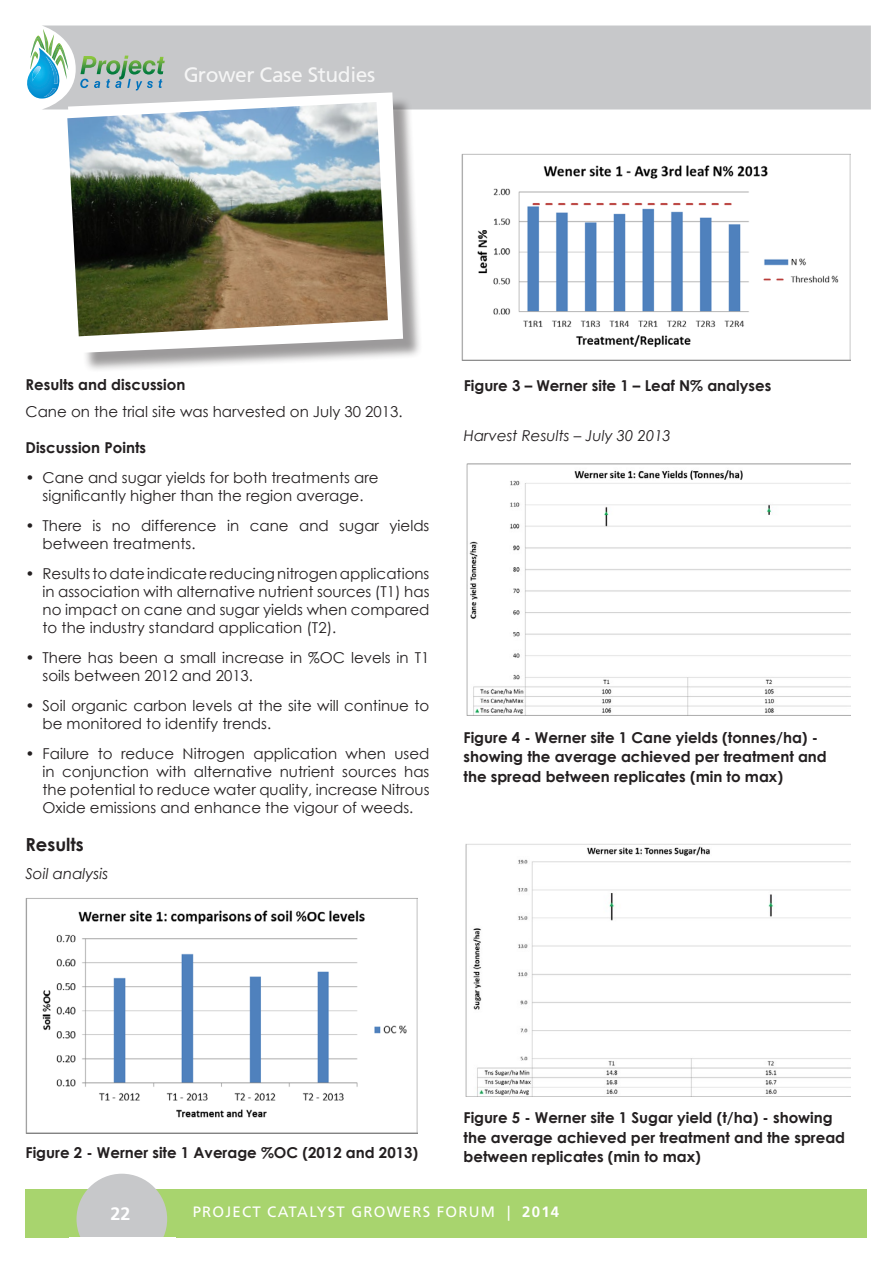
<style>
.page{position:relative;width:893px;height:1263px;background:#fff}
.page>*{position:absolute;margin:0;border:0;box-sizing:border-box;transform-origin:0 0}
.t1{font:21px "Frutiger CE";letter-spacing:-.02em;color:#fff}
.t2{font:700 18px "Century Gothic";color:#231f20}
.t3{font:700 18px "Frutiger LT Std";color:#fff}
.t4{font:15px/18px "Century Gothic";color:#231f20}
.t5{font:700 15px/19.5px "Century Gothic";color:#231f20}
.t6{font:italic 15px "Century Gothic";color:#231f20}
.t7{font:15px "Frutiger LT Std";letter-spacing:.08em;color:#fff}
.s1{font-weight:700}
</style>
<div class="page">
<div style="left:43px;top:26px;width:828px;height:83px;background:#c7c8ca"></div>
<div style="left:26px;top:1189px;width:841px;height:48px;background:#a8d46e"></div>
<svg style="left:77px;top:1174px;width:90px;height:63px;background:#cbcecc"></svg>
<svg style="left:27px;top:29px;width:41px;height:72px"></svg>
<img style="left:31px;top:66px;width:11px;height:15px">
<svg style="left:80px;top:56px;width:85px;height:35px;background:#9bb7a9"></svg>
<div style="left:72px;top:97px;width:351px;height:276px;background:#231f20;opacity:.45"></div>
<svg style="left:68px;top:92px;width:335px;height:261px"></svg>
<img style="left:26px;top:898px;width:392px;height:236px">
<img style="left:461px;top:154px;width:389px;height:207px">
<img style="left:466px;top:463px;width:384px;height:252px">
<img style="left:466px;top:844px;width:384px;height:252px">
<img style="left:67px;top:102px;width:321px;height:234px">
<h1 class="t1" style="left:183px;top:62px;width:193px">Grower Case Studies</h1>
<p class="t5" style="left:26px;top:374px;width:161px">Results and discussion</p>
<p class="t4" style="left:26px;top:402px;width:379px">Cane on the trial site was harvested on July 30 2013.</p>
<p class="t5" style="left:26px;top:437px;width:122px">Discussion Points</p>
<p class="t4" style="left:26px;top:468px;width:355px;text-align:center">• Cane and sugar yields for both treatments are significantly higher than the region average.</p>
<p class="t4" style="left:43px;top:516px;width:388px;text-indent:-17px">• There is no difference in cane and sugar yields between treatments.</p>
<p class="t4" style="left:43px;top:564px;width:388px;text-align:justify;text-indent:-17px">• Results to date indicate reducing nitrogen applications in association with alternative nutrient sources (T1) has no impact on cane and sugar yields when compared to the industry standard application (T2).</p>
<p class="t4" style="left:43px;top:648px;width:388px;text-indent:-17px">• There has been a small increase in %OC levels in T1 soils between 2012 and 2013.</p>
<p class="t4" style="left:43px;top:696px;width:388px;text-indent:-17px">• Soil organic carbon levels at the site will continue to be monitored to identify trends.</p>
<p class="t4" style="left:43px;top:744px;width:388px;text-align:justify;text-indent:-17px">• Failure to reduce Nitrogen application when used in conjunction with alternative nutrient sources has the potential to reduce water quality, increase Nitrous Oxide emissions and enhance the vigour of weeds.</p>
<p class="t2" style="left:26px;top:834px;width:60px">Results</p>
<p class="t6" style="left:26px;top:864px;width:84px">Soil analysis</p>
<p class="t5" style="left:464px;top:375px;width:309px">Figure 3 – Werner site 1 – Leaf N% analyses</p>
<p class="t6" style="left:464px;top:426px;width:209px">Harvest Results – July 30 2013</p>
<p class="t5" style="left:463px;top:727px;width:365px">Figure 4 - Werner site 1 Cane yields (tonnes/ha) - showing the average achieved per treatment and the spread between replicates (min to max)</p>
<p class="t5" style="left:26px;top:1143px;width:394px">Figure 2 - Werner site 1 Average %OC (2012 and 2013)</p>
<p class="t5" style="left:463px;top:1107px;width:383px">Figure 5 - Werner site 1 Sugar yield (t/ha) - showing the average achieved per treatment and the spread between replicates (min to max)</p>
<p class="t3" style="left:111px;top:1203px;width:22px">22</p>
<p class="t7" style="left:193px;top:1203px;width:368px">PROJECT CATALYST GROWERS FORUM | <span class="s1">2014</span></p>
</div>
